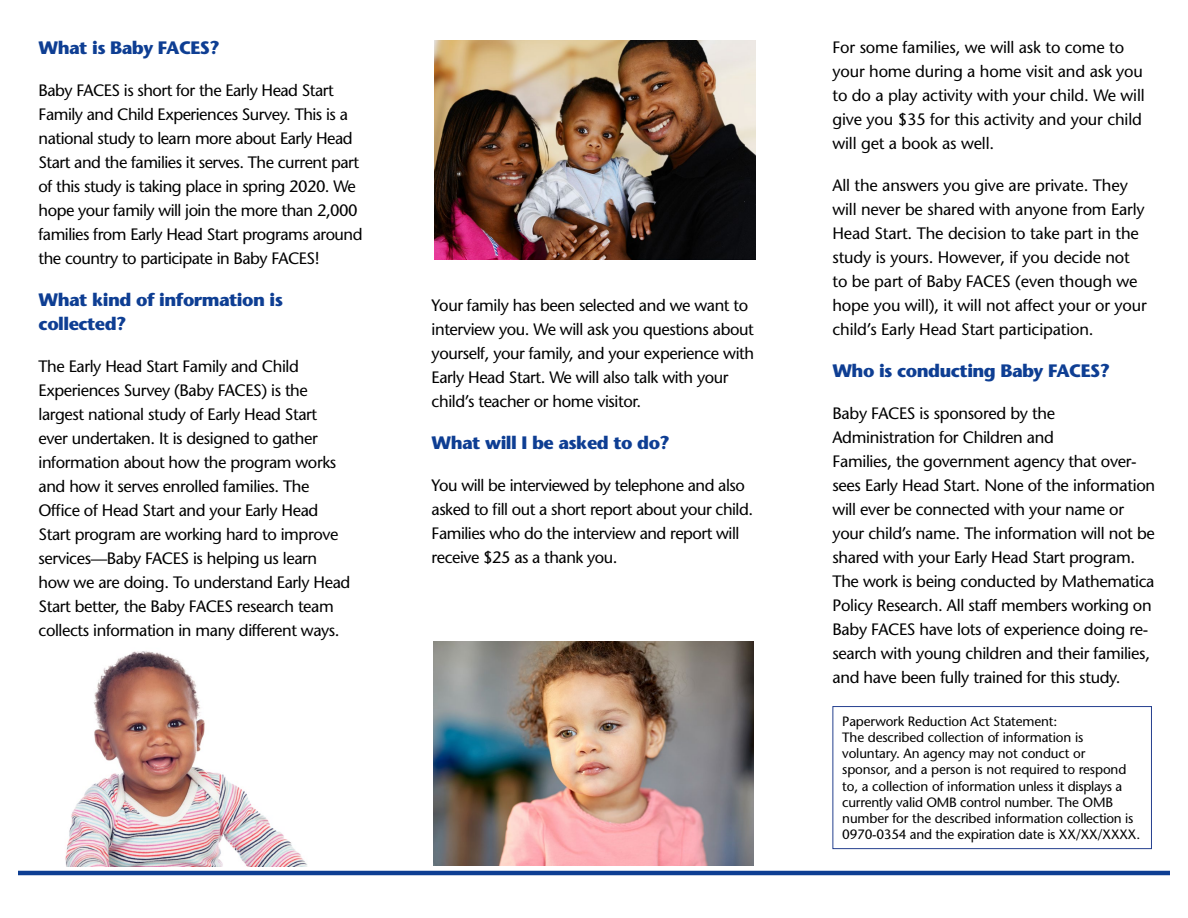
<style>
.page{position:relative;width:1188px;height:918px;background:#fff}
.page>*{position:absolute;margin:0;border:0;box-sizing:border-box;transform-origin:0 0}
.t1{font:700 18px/24px "Stone Sans Std";letter-spacing:-.03em;color:#0e3e93}
.t2{font:500 16.5px/24px "Stone Sans Std";letter-spacing:-.025em;color:#000}
.t3{font:500 13.5px/16.2px "Stone Sans Std";letter-spacing:-.01em;color:#000}
</style>
<div class="page">
<img style="left:434px;top:641px;width:319px;height:225px">
<img style="left:65px;top:651px;width:242px;height:216px">
<img style="left:434px;top:40px;width:322px;height:219px">
<hr style="left:18px;top:871px;width:1152px;height:4px;background:#0e3e93">
<div style="left:832px;top:706px;width:320px;height:143px;border:1px solid #25408f"></div>
<p class="t1" style="left:39px;top:36px;width:183px">What is Baby FACES?</p>
<p class="t2" style="left:39px;top:79px;width:325px">Baby FACES is short for the Early Head Start Family and Child Experiences Survey. This is a national study to learn more about Early Head Start and the families it serves. The current part of this study is taking place in spring 2020. We hope your family will join the more than 2,000 families from Early Head Start programs around the country to participate in Baby FACES!</p>
<p class="t1" style="left:39px;top:288px;width:246px">What kind of information is collected?</p>
<p class="t2" style="left:39px;top:355px;width:313px">The Early Head Start Family and Child Experiences Survey (Baby FACES) is the largest national study of Early Head Start ever undertaken. It is designed to gather information about how the program works and how it serves enrolled families. The Office of Head Start and your Early Head Start program are working hard to improve services—Baby FACES is helping us learn how we are doing. To understand Early Head Start better, the Baby FACES research team collects information in many different ways.</p>
<p class="t2" style="left:432px;top:293px;width:324px">Your family has been selected and we want to interview you. We will ask you questions about yourself, your family, and your experience with Early Head Start. We will also talk with your child’s teacher or home visitor.</p>
<p class="t1" style="left:432px;top:431px;width:240px">What will I be asked to do?</p>
<p class="t2" style="left:432px;top:473px;width:323px">You will be interviewed by telephone and also asked to fill out a short report about your child.<br>Families who do the interview and report will receive $25 as a thank you.</p>
<p class="t2" style="left:832px;top:36px;width:314px">For some families, we will ask to come to your home during a home visit and ask you to do a play activity with your child. We will give you $35 for this activity and your child will get a book as well.</p>
<p class="t2" style="left:832px;top:174px;width:316px">All the answers you give are private. They will never be shared with anyone from Early Head Start. The decision to take part in the study is yours. However, if you decide not to be part of Baby FACES (even though we hope you will), it will not affect your or your child’s Early Head Start participation.</p>
<p class="t1" style="left:832px;top:359px;width:279px">Who is conducting Baby FACES?</p>
<p class="t2" style="left:832px;top:402px;width:324px">Baby FACES is sponsored by the Administration for Children and<br>Families, the government agency that over&shy;sees Early Head Start. None of the information will ever be connected with your name or your child’s name. The information will not be shared with your Early Head Start program.<br>The work is being conducted by Mathematica Policy Research. All staff members working on Baby FACES have lots of experience doing re&shy;search with young children and their families, and have been fully trained for this study.</p>
<p class="t3" style="left:842px;top:713px;width:299px">Paperwork Reduction Act Statement:<br>The described collection of information is voluntary. An agency may not conduct or<br>sponsor, and a person is not required to respond to, a collection of information unless it displays a currently valid OMB control number. The OMB number for the described information collection is 0970-0354 and the expiration date is XX/XX/XXXX.</p>
</div>
